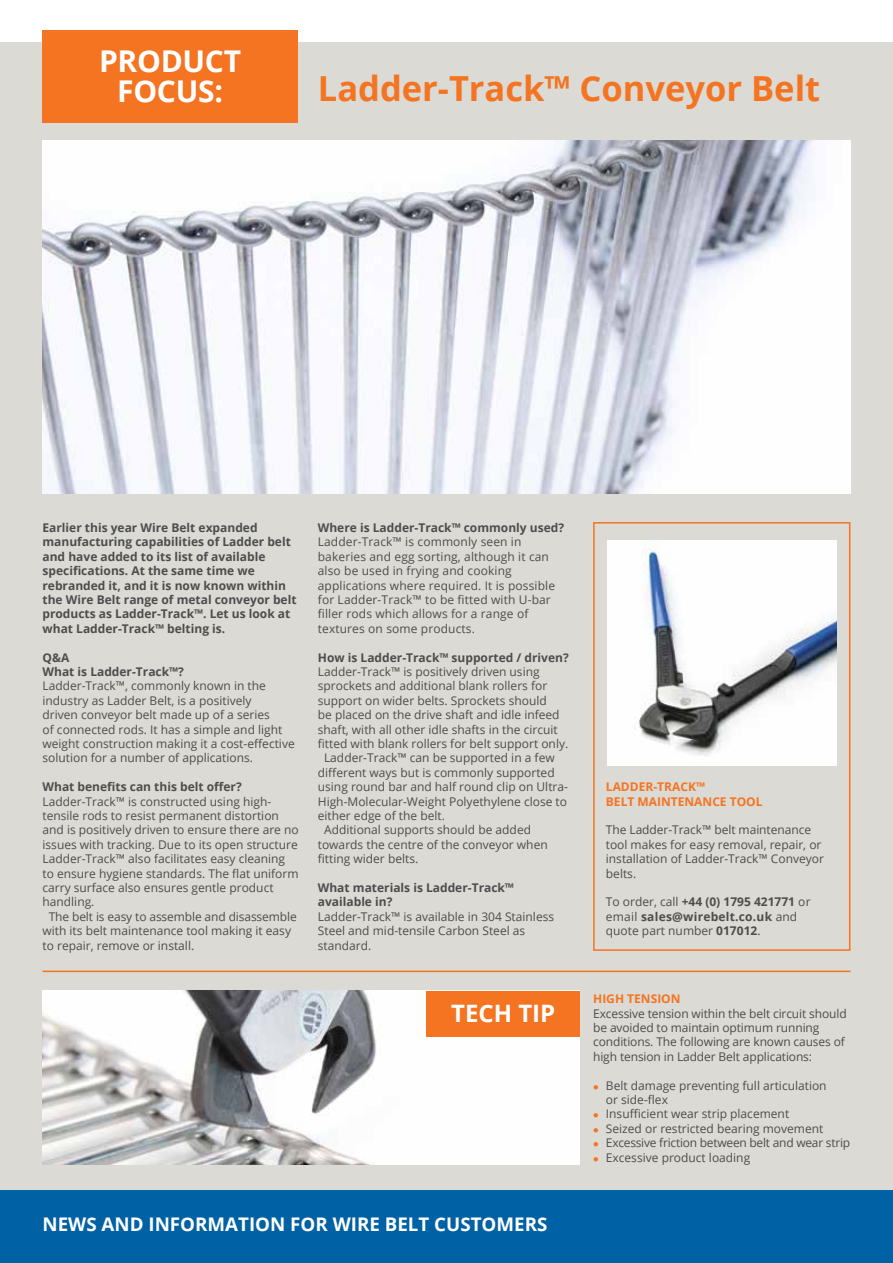
<style>
.page{position:relative;width:893px;height:1263px;background:#fff}
.page>*{position:absolute;margin:0;border:0;box-sizing:border-box;transform-origin:0 0}
.t1{font:700 34.5px "Open Sans";color:#f47421}
.t2{font:700 30px/30px "Open Sans";letter-spacing:-.01em;color:#fff;text-align:center}
.t3{font:700 24px "Open Sans";color:#fff}
.t4{font:700 18.75px "Open Sans";color:#fff}
.t5{font:12px/14.4px "Open Sans";color:#4c4d4d}
.t6{font:700 12px/14.4px "Open Sans";color:#4c4d4d}
.t7{font:700 12px/14.4px "Open Sans";letter-spacing:.02em;color:#4c4d4d}
.t8{font:700 12px/14.4px "Open Sans";color:#f47421}
.t9{font:12px "Open Sans";letter-spacing:-.02em;color:#4c4d4d}
.s1{font-weight:400}
.s2{color:#f47421}
</style>
<div class="page">
<div style="left:0;top:43px;width:893px;height:1169px;background:#dbdad4"></div>
<div style="left:43px;top:30px;width:255px;height:92px;background:#f47421"></div>
<img style="left:43px;top:140px;width:807px;height:353px">
<hr style="left:43px;top:971px;width:807px;height:1px;background:#f47421">
<div style="left:0;top:1191px;width:893px;height:72px;background:#0061a4"></div>
<img style="left:43px;top:991px;width:537px;height:174px">
<div style="left:427px;top:991px;width:153px;height:46px;background:#f47421"></div>
<div style="left:593px;top:522px;width:257px;height:429px;border:2px solid #f47421"></div>
<img style="left:607px;top:540px;width:230px;height:225px">
<h2 class="t2" style="left:99px;top:46px;width:144px">PRODUCT<br>FOCUS:</h2>
<h1 class="t1" style="left:318px;top:64px;width:504px">Ladder-Track™ Conveyor Belt</h1>
<p class="t6" style="left:43px;top:520px;width:256px">Earlier this year Wire Belt expanded manufacturing capabilities of Ladder belt and have added to its list of available specifications. At the same time we rebranded it, and it is now known within the Wire Belt range of metal conveyor belt products as Ladder-Track™. Let us look at what Ladder-Track™ belting is.</p>
<p class="t6" style="left:43px;top:650px;width:143px">Q&amp;A<br>What is Ladder-Track™?</p>
<p class="t5" style="left:43px;top:678px;width:254px">Ladder-Track™, commonly known in the industry as Ladder Belt, is a positively<br>driven conveyor belt made up of a series<br>of connected rods. It has a simple and light weight construction making it a cost-effective solution for a number of applications.</p>
<p class="t6" style="left:43px;top:779px;width:201px">What benefits can this belt offer?</p>
<p class="t5" style="left:43px;top:794px;width:230px">Ladder-Track™ is constructed using high-</p>
<p class="t5" style="left:43px;top:808px;width:238px">tensile rods to resist permanent distortion</p>
<p class="t5" style="left:43px;top:822px;width:258px">and is positively driven to ensure there are no</p>
<p class="t5" style="left:43px;top:837px;width:257px">issues with tracking. Due to its open structure</p>
<p class="t5" style="left:43px;top:851px;width:244px">Ladder-Track™ also facilitates easy cleaning</p>
<p class="t5" style="left:43px;top:866px;width:257px">to ensure hygiene standards. The flat uniform</p>
<p class="t5" style="left:43px;top:880px;width:233px">carry surface also ensures gentle product</p>
<p class="t5" style="left:43px;top:894px;width:53px">handling.</p>
<p class="t5" style="left:49px;top:909px;width:249px">The belt is easy to assemble and disassemble</p>
<p class="t5" style="left:43px;top:923px;width:250px">with its belt maintenance tool making it easy</p>
<p class="t5" style="left:43px;top:938px;width:153px">to repair, remove or install.</p>
<p class="t6" style="left:318px;top:520px;width:248px">Where is Ladder-Track™ commonly used?</p>
<p class="t5" style="left:318px;top:534px;width:239px">Ladder-Track™ is commonly seen in bakeries and egg sorting, although it can also be used in frying and cooking applications where required. It is possible for Ladder-Track™ to be fitted with U-bar filler rods which allows for a range of textures on some products.</p>
<p class="t6" style="left:318px;top:650px;width:252px">How is Ladder-Track™ supported / driven?</p>
<p class="t5" style="left:318px;top:664px;width:223px">Ladder-Track™ is positively driven using</p>
<p class="t5" style="left:318px;top:678px;width:231px">sprockets and additional blank rollers for</p>
<p class="t5" style="left:318px;top:693px;width:230px">support on wider belts. Sprockets should</p>
<p class="t5" style="left:318px;top:707px;width:243px">be placed on the drive shaft and idle infeed</p>
<p class="t5" style="left:318px;top:722px;width:241px">shaft, with all other idle shafts in the circuit</p>
<p class="t5" style="left:318px;top:736px;width:252px">fitted with blank rollers for belt support only.</p>
<p class="t5" style="left:324px;top:750px;width:232px">Ladder-Track™ can be supported in a few</p>
<p class="t5" style="left:318px;top:765px;width:238px">different ways but is commonly supported</p>
<p class="t5" style="left:318px;top:779px;width:252px">using round bar and half round clip on Ultra-</p>
<p class="t5" style="left:318px;top:794px;width:251px">High-Molecular-Weight Polyethylene close to</p>
<p class="t5" style="left:318px;top:808px;width:129px">either edge of the belt.</p>
<p class="t5" style="left:324px;top:822px;width:208px">Additional supports should be added</p>
<p class="t5" style="left:318px;top:837px;width:231px">towards the centre of the conveyor when</p>
<p class="t5" style="left:318px;top:851px;width:102px">fitting wider belts.</p>
<p class="t6" style="left:318px;top:880px;width:198px">What materials is Ladder-Track™ available in?</p>
<p class="t5" style="left:318px;top:909px;width:238px">Ladder-Track™ is available in 304 Stainless<br>Steel and mid-tensile Carbon Steel as standard.</p>
<h3 class="t3" style="left:451px;top:996px;width:106px">TECH TIP</h3>
<p class="t8" style="left:606px;top:779px;width:158px">LADDER-TRACK™<br>BELT MAINTENANCE TOOL</p>
<p class="t5" style="left:606px;top:822px;width:220px">The Ladder-Track™ belt maintenance tool makes for easy removal, repair, or installation of Ladder-Track™ Conveyor belts.</p>
<p class="t7" style="left:606px;top:894px;width:206px"><span class="s1">To order, call</span> +44 (0) 1795 421771 <span class="s1">or email</span> sales@wirebelt.co.uk <span class="s1">and quote part number</span> 017012<span class="s1">.</span></p>
<p class="t8" style="left:593px;top:991px;width:89px">HIGH TENSION</p>
<p class="t5" style="left:593px;top:1006px;width:255px">Excessive tension within the belt circuit should be avoided to maintain optimum running conditions. The following are known causes of high tension in Ladder Belt applications:</p>
<p class="t5" style="left:606px;top:1078px;width:222px;text-indent:-13px"><span class="s2">●</span> Belt damage preventing full articulation or side-flex</p>
<p class="t5" style="left:593px;top:1106px;width:198px"><span class="s2">●</span> Insufficient wear strip placement</p>
<p class="t5" style="left:593px;top:1121px;width:232px"><span class="s2">●</span> Seized or restricted bearing movement</p>
<p class="t9" style="left:593px;top:1135px;width:259px"><span class="s2">●</span> Excessive friction between belt and wear strip</p>
<p class="t5" style="left:593px;top:1150px;width:159px"><span class="s2">●</span> Excessive product loading</p>
<h3 class="t4" style="left:43px;top:1211px;width:506px">NEWS AND INFORMATION FOR WIRE BELT CUSTOMERS</h3>
</div>
